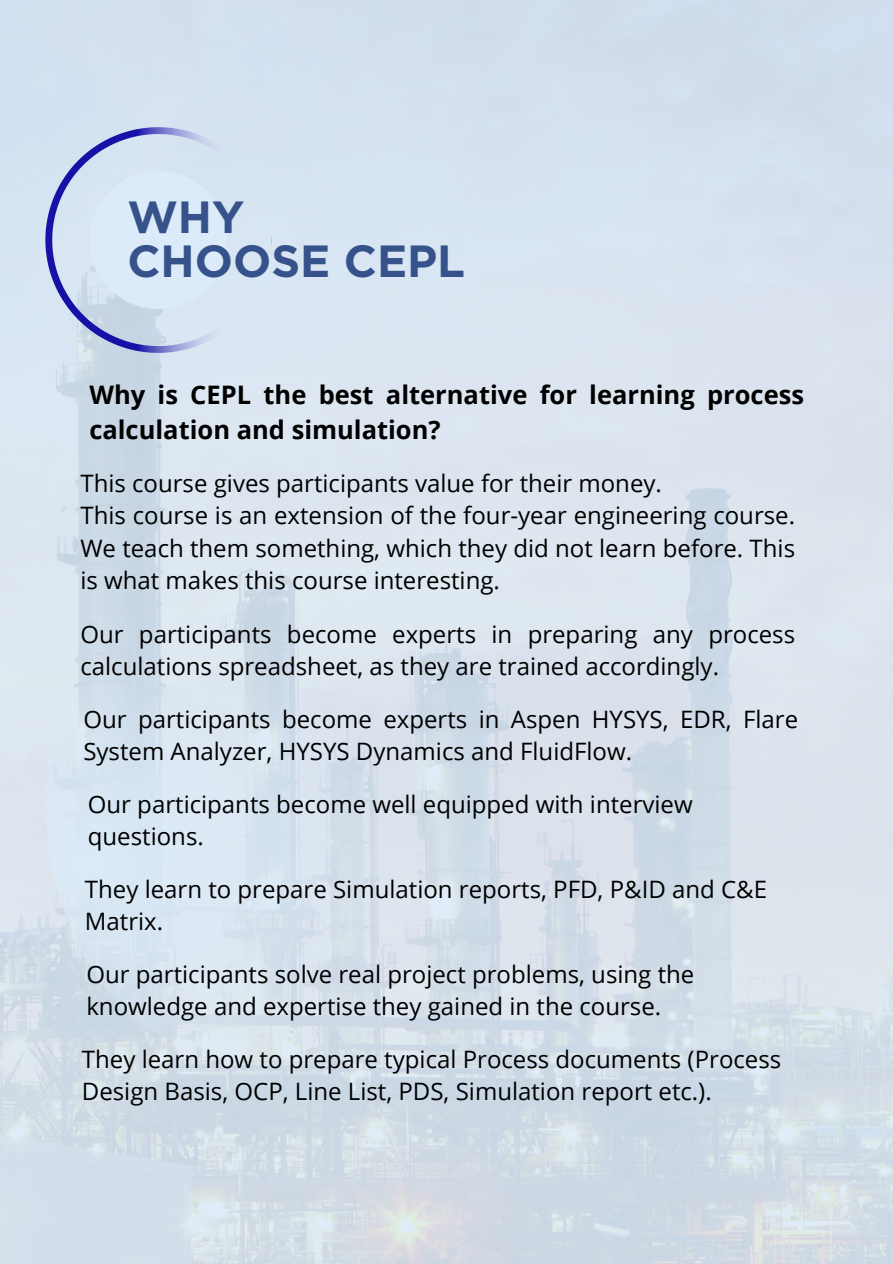
<style>
.page{position:relative;width:893px;height:1264px;background:#fff}
.page>*{position:absolute;margin:0;border:0;box-sizing:border-box;transform-origin:0 0}
.t1{font:700 45px/43.8px "Gotham";color:#36528b}
.t2{font:700 25.5px/34.8px "Open Sans";color:#000}
.t3{font:24px/32.7px "Open Sans";color:#000}
</style>
<div class="page">
<svg style="left:45px;top:127px;width:226px;height:226px;background:#c7d3eb"></svg>
<div style="left:89px;top:171px;width:138px;height:137px;background:#dcebf9"></div>
<svg style="left:46px;top:546px;width:354px;height:505px;background:#d7e2ed"></svg>
<p class="t1" style="left:127px;top:195px;width:339px">WHY<br>CHOOSE CEPL</p>
<p class="t2" style="left:89px;top:376px;width:716px">Why is CEPL the best alternative for learning process calculation and simulation?</p>
<h1 class="t3" style="left:80px;top:466px;width:583px">This course gives participants value for their money.</h1>
<h2 class="t3" style="left:80px;top:498px;width:716px;text-align:justify">This course is an extension of the four-year engineering course.<br>We teach them something, which they did not learn before. This is what makes this course interesting.</h2>
<p class="t3" style="left:80px;top:617px;width:716px">Our participants become experts in preparing any process calculations spreadsheet, as they are trained accordingly.</p>
<p class="t3" style="left:83px;top:702px;width:716px">Our participants become experts in Aspen HYSYS, EDR, Flare<br>System Analyzer, HYSYS Dynamics and FluidFlow.</p>
<p class="t3" style="left:88px;top:787px;width:606px">Our participants become well equipped with interview questions.</p>
<p class="t3" style="left:85px;top:872px;width:683px">They learn to prepare Simulation reports, PFD, P&amp;ID and C&amp;E<br>Matrix.</p>
<p class="t3" style="left:86px;top:957px;width:609px">Our participants solve real project problems, using the</p>
<p class="t3" style="left:86px;top:989px;width:576px">knowledge and expertise they gained in the course.</p>
<p class="t3" style="left:82px;top:1042px;width:700px">They learn how to prepare typical Process documents (Process<br>Design Basis, OCP, Line List, PDS, Simulation report etc.).</p>
</div>
